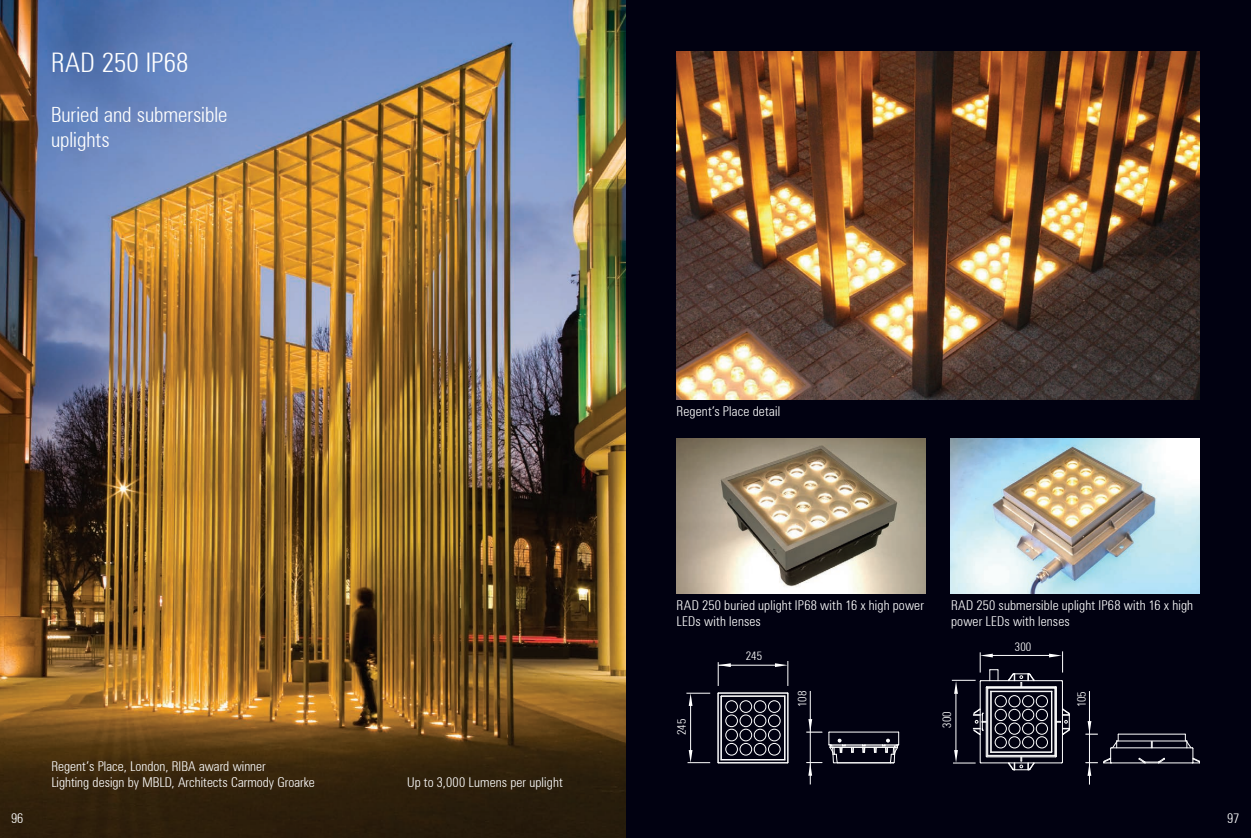
<style>
.page{position:relative;width:1251px;height:838px;background:#fff}
.page>*{position:absolute;margin:0;border:0;box-sizing:border-box;transform-origin:0 0}
.t1{font:300 condensed 27px "Zurich BT";letter-spacing:.005em;color:#fff}
.t2{font:300 condensed 21px "Zurich BT";letter-spacing:-.005em;color:#fff}
.t3{font:300 condensed 13.5px/16.2px "Zurich BT";letter-spacing:.01em;color:#fff}
.t4{font:300 condensed 11.85px "Zurich BT";color:#fff}
</style>
<div class="page">
<div style="left:625px;top:0;width:625px;height:838px;background:#010111"></div>
<img style="left:676px;top:438px;width:249px;height:155px">
<img style="left:676px;top:51px;width:523px;height:349px">
<img style="left:0;top:0;width:625px;height:838px">
<img style="left:950px;top:438px;width:249px;height:155px">
<hr style="left:784px;top:696px;width:1px;height:64px;background:#fff">
<hr style="left:721px;top:695px;width:63px;height:1px;background:#fff">
<hr style="left:720px;top:759px;width:64px;height:1px;background:#fff">
<div style="left:768px;top:743px;width:12px;height:12px;border:1px solid #fff;border-radius:50%"></div>
<div style="left:739px;top:743px;width:13px;height:12px;border:1px solid #fff;border-radius:50%"></div>
<div style="left:768px;top:729px;width:12px;height:12px;border:1px solid #fff;border-radius:50%"></div>
<div style="left:739px;top:729px;width:13px;height:12px;border:1px solid #fff;border-radius:50%"></div>
<div style="left:768px;top:714px;width:12px;height:13px;border:1px solid #fff;border-radius:50%"></div>
<div style="left:739px;top:714px;width:13px;height:13px;border:1px solid #fff;border-radius:50%"></div>
<div style="left:768px;top:700px;width:12px;height:12px;border:1px solid #fff;border-radius:50%"></div>
<div style="left:739px;top:700px;width:13px;height:12px;border:1px solid #fff;border-radius:50%"></div>
<div style="left:725px;top:700px;width:12px;height:12px;border:1px solid #fff;border-radius:50%"></div>
<div style="left:753px;top:700px;width:13px;height:12px;border:1px solid #fff;border-radius:50%"></div>
<div style="left:725px;top:714px;width:12px;height:13px;border:1px solid #fff;border-radius:50%"></div>
<div style="left:753px;top:714px;width:13px;height:13px;border:1px solid #fff;border-radius:50%"></div>
<div style="left:725px;top:729px;width:12px;height:12px;border:1px solid #fff;border-radius:50%"></div>
<div style="left:753px;top:729px;width:13px;height:12px;border:1px solid #fff;border-radius:50%"></div>
<div style="left:725px;top:743px;width:12px;height:12px;border:1px solid #fff;border-radius:50%"></div>
<div style="left:753px;top:743px;width:13px;height:12px;border:1px solid #fff;border-radius:50%"></div>
<hr style="left:721px;top:696px;width:63px;height:1px;background:#fff">
<hr style="left:720px;top:696px;width:1px;height:63px;background:#fff">
<div style="left:717px;top:692px;width:71px;height:71px;border:1px solid #fff"></div>
<svg style="left:828px;top:725px;width:71px;height:63px;background:#20202e"></svg>
<div style="left:994px;top:695px;width:12px;height:12px;border:1px solid #fff;border-radius:50%"></div>
<div style="left:1021px;top:695px;width:12px;height:12px;border:1px solid #fff;border-radius:50%"></div>
<div style="left:994px;top:709px;width:12px;height:12px;border:1px solid #fff;border-radius:50%"></div>
<div style="left:1021px;top:709px;width:12px;height:12px;border:1px solid #fff;border-radius:50%"></div>
<div style="left:994px;top:722px;width:12px;height:12px;border:1px solid #fff;border-radius:50%"></div>
<div style="left:1021px;top:722px;width:12px;height:12px;border:1px solid #fff;border-radius:50%"></div>
<div style="left:994px;top:736px;width:12px;height:12px;border:1px solid #fff;border-radius:50%"></div>
<div style="left:1021px;top:736px;width:12px;height:12px;border:1px solid #fff;border-radius:50%"></div>
<div style="left:1035px;top:736px;width:12px;height:12px;border:1px solid #fff;border-radius:50%"></div>
<div style="left:1008px;top:736px;width:12px;height:12px;border:1px solid #fff;border-radius:50%"></div>
<div style="left:1035px;top:722px;width:12px;height:12px;border:1px solid #fff;border-radius:50%"></div>
<div style="left:1008px;top:722px;width:12px;height:12px;border:1px solid #fff;border-radius:50%"></div>
<div style="left:1035px;top:709px;width:12px;height:12px;border:1px solid #fff;border-radius:50%"></div>
<div style="left:1008px;top:709px;width:12px;height:12px;border:1px solid #fff;border-radius:50%"></div>
<div style="left:1035px;top:695px;width:12px;height:12px;border:1px solid #fff;border-radius:50%"></div>
<div style="left:1008px;top:695px;width:12px;height:12px;border:1px solid #fff;border-radius:50%"></div>
<hr style="left:990px;top:751px;width:61px;height:1px;background:#fff">
<hr style="left:1050px;top:691px;width:1px;height:61px;background:#fff">
<hr style="left:987px;top:688px;width:67px;height:1px;background:#fff">
<hr style="left:990px;top:691px;width:1px;height:61px;background:#fff">
<hr style="left:990px;top:752px;width:61px;height:1px;background:#fff">
<hr style="left:1051px;top:691px;width:1px;height:60px;background:#fff">
<hr style="left:990px;top:691px;width:61px;height:1px;background:#fff">
<hr style="left:987px;top:688px;width:1px;height:67px;background:#fff">
<hr style="left:986px;top:686px;width:69px;height:1px;background:#fff">
<hr style="left:986px;top:756px;width:69px;height:1px;background:#fff">
<hr style="left:985px;top:687px;width:1px;height:69px;background:#fff">
<hr style="left:986px;top:687px;width:69px;height:1px;background:#fff">
<hr style="left:986px;top:687px;width:1px;height:69px;background:#fff">
<hr style="left:986px;top:755px;width:69px;height:1px;background:#fff">
<hr style="left:1054px;top:687px;width:1px;height:69px;background:#fff">
<hr style="left:1055px;top:687px;width:1px;height:69px;background:#fff">
<hr style="left:1061px;top:681px;width:1px;height:81px;background:#fff">
<svg style="left:1050px;top:751px;width:12px;height:12px"></svg>
<svg style="left:1051px;top:680px;width:11px;height:12px"></svg>
<hr style="left:980px;top:680px;width:81px;height:1px;background:#fff">
<hr style="left:980px;top:762px;width:81px;height:1px;background:#fff">
<hr style="left:979px;top:681px;width:1px;height:81px;background:#fff">
<svg style="left:1007px;top:673px;width:27px;height:13px"></svg>
<svg style="left:972px;top:708px;width:14px;height:27px"></svg>
<svg style="left:1007px;top:757px;width:27px;height:13px"></svg>
<svg style="left:1056px;top:708px;width:13px;height:27px"></svg>
<hr style="left:1118px;top:733px;width:66px;height:1px;background:#fff">
<hr style="left:1158px;top:762px;width:33px;height:1px;background:#fff">
<hr style="left:1111px;top:762px;width:33px;height:1px;background:#fff">
<hr style="left:1111px;top:747px;width:80px;height:1px;background:#fff">
<svg style="left:1150px;top:741px;width:2px;height:7px"></svg>
<hr style="left:1117px;top:740px;width:68px;height:1px;background:#fff">
<svg style="left:1137px;top:757px;width:28px;height:6px"></svg>
<svg style="left:1183px;top:733px;width:17px;height:30px"></svg>
<hr style="left:690px;top:698px;width:1px;height:55px;background:#fff">
<svg style="left:687px;top:750px;width:23px;height:13px"></svg>
<svg style="left:686px;top:693px;width:24px;height:13px"></svg>
<hr style="left:718px;top:665px;width:56px;height:1px;background:#fff">
<svg style="left:717px;top:662px;width:13px;height:24px"></svg>
<svg style="left:774px;top:661px;width:14px;height:25px"></svg>
<hr style="left:809px;top:691px;width:1px;height:93px;background:#fff">
<svg style="left:806px;top:719px;width:15px;height:13px"></svg>
<svg style="left:806px;top:762px;width:15px;height:13px"></svg>
<hr style="left:955px;top:693px;width:1px;height:59px;background:#fff">
<svg style="left:952px;top:750px;width:39px;height:13px"></svg>
<hr style="left:989px;top:655px;width:60px;height:1px;background:#fff">
<svg style="left:951px;top:652px;width:47px;height:42px;background:#1b1b2a"></svg>
<svg style="left:1048px;top:651px;width:14px;height:21px"></svg>
<hr style="left:1088px;top:691px;width:1px;height:93px;background:#fff">
<svg style="left:1085px;top:721px;width:33px;height:55px;background:#191927"></svg>
<p class="t1" style="left:51px;top:46px;width:139px">RAD 250 IP68</p>
<p class="t2" style="left:51px;top:102px;width:178px">Buried and submersible</p>
<p class="t2" style="left:51px;top:127px;width:60px">uplights</p>
<p class="t3" style="left:51px;top:757px;width:216px">Regent’s Place, London, RIBA award winner</p>
<p class="t3" style="left:51px;top:774px;width:265px">Lighting design by MBLD, Architects Carmody Groarke</p>
<p class="t3" style="left:407px;top:774px;width:157px">Up to 3,000 Lumens per uplight</p>
<p class="t3" style="left:676px;top:403px;width:105px">Regent’s Place detail</p>
<p class="t3" style="left:676px;top:597px;width:249px">RAD 250 buried uplight IP68 with 16 x high power</p>
<p class="t3" style="left:676px;top:613px;width:86px">LEDs with lenses</p>
<p class="t4" style="left:674px;top:735px;width:18px;rotate:-90deg">245</p>
<p class="t4" style="left:745px;top:649px;width:18px">245</p>
<p class="t4" style="left:795px;top:707px;width:18px;rotate:-90deg">108</p>
<p class="t3" style="left:950px;top:597px;width:243px">RAD 250 submersible uplight IP68 with 16 x high power LEDs with lenses</p>
<p class="t4" style="left:939px;top:728px;width:18px;rotate:-90deg">300</p>
<p class="t4" style="left:1014px;top:639px;width:18px">300</p>
<p class="t4" style="left:1074px;top:707px;width:18px;rotate:-90deg">105</p>
<p class="t3" style="left:11px;top:809px;width:14px">96</p>
<p class="t3" style="left:1226px;top:809px;width:14px">97</p>
</div>
